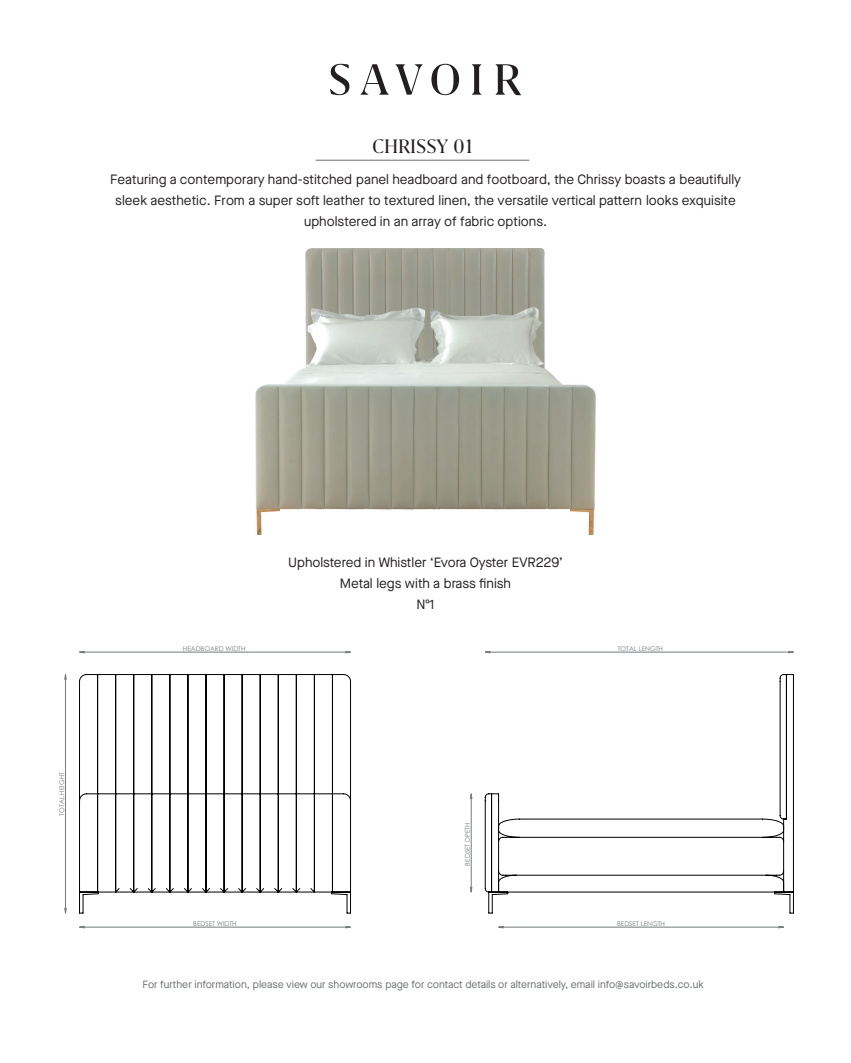
<style>
.page{position:relative;width:851px;height:1063px;background:#fff}
.page>*{position:absolute;margin:0;border:0;box-sizing:border-box;transform-origin:0 0}
.t1{font:22.5px "Grifo M";color:#231f20}
.t2{font:13.5px/21px "Maison Neue";color:#231f20;text-align:center}
.t3{font:10.5px "Maison Neue";color:#6a6e70}
.t4{font:6.6px "Century Gothic";color:#75797b}
</style>
<div class="page">
<img style="left:256px;top:248px;width:339px;height:287px">
<svg style="left:330px;top:64px;width:19px;height:31px"></svg>
<svg style="left:360px;top:64px;width:28px;height:31px"></svg>
<svg style="left:395px;top:64px;width:27px;height:31px"></svg>
<svg style="left:431px;top:64px;width:28px;height:31px"></svg>
<svg style="left:472px;top:64px;width:9px;height:31px"></svg>
<svg style="left:495px;top:64px;width:26px;height:31px"></svg>
<hr style="left:315px;top:160px;width:214px;height:1px;background:#6a6e70">
<svg style="left:79px;top:651px;width:704px;height:277px"></svg>
<svg style="left:65px;top:675px;width:407px;height:238px"></svg>
<svg style="left:485px;top:651px;width:308px;height:2px"></svg>
<svg style="left:79px;top:674px;width:272px;height:239px"></svg>
<svg style="left:485px;top:674px;width:308px;height:239px"></svg>
<h1 class="t1" style="left:372px;top:135px;width:102px">CHRISSY 01</h1>
<p class="t2" style="left:110px;top:168px;width:632px">Featuring a contemporary hand-stitched panel headboard and footboard, the Chrissy boasts a beautifully sleek aesthetic. From a super soft leather to textured linen, the versatile vertical pattern looks exquisite upholstered in an array of fabric options.</p>
<p class="t4" style="left:57px;top:816px;width:45px;rotate:-90deg">TOTAL HEIGHT</p>
<p class="t4" style="left:183px;top:644px;width:64px">HEADBOARD WIDTH</p>
<p class="t2" style="left:288px;top:551px;width:276px">Upholstered in Whistler ‘Evora Oyster EVR229’<br>Metal legs with a brass finish<br>Nº1</p>
<p class="t4" style="left:617px;top:644px;width:47px">TOTAL LENGTH</p>
<p class="t4" style="left:462px;top:866px;width:45px;rotate:-90deg">BEDSET DPETH</p>
<p class="t4" style="left:193px;top:919px;width:45px">BEDSET WIDTH</p>
<p class="t4" style="left:617px;top:919px;width:49px">BEDSET LENGTH</p>
<p class="t3" style="left:142px;top:977px;width:562px">For further information, please view our showrooms page for contact details or alternatively, email info@savoirbeds.co.uk</p>
</div>
